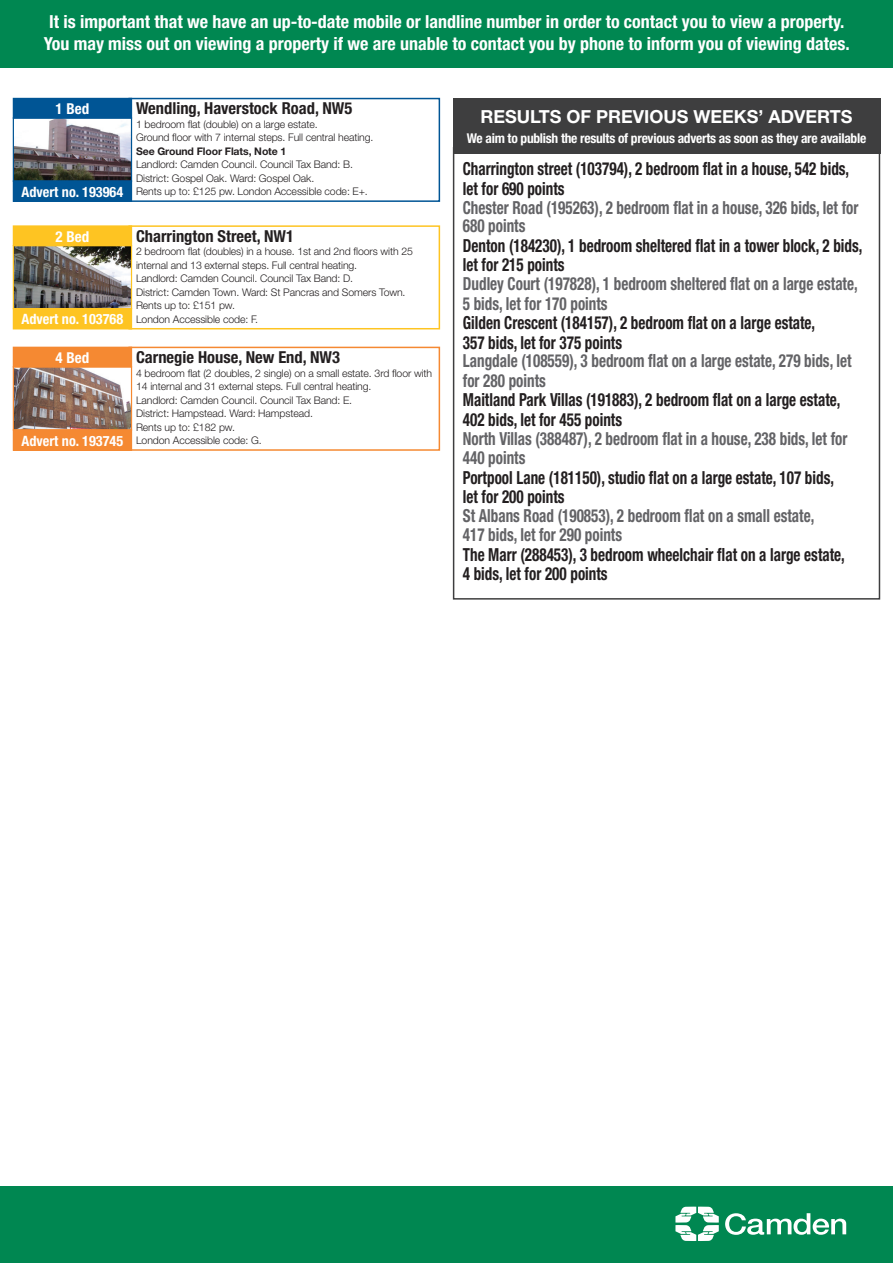
<style>
.page{position:relative;width:893px;height:1263px;background:#fff}
.page>*{position:absolute;margin:0;border:0;box-sizing:border-box;transform-origin:0 0}
.t1{font:700 condensed 18px/19.5px "Helvetica Neue";color:#231f20;scale:.84 1}
.t2{font:700 condensed 18px/19.5px "Helvetica Neue";color:#636366;scale:.84 1}
.t3{font:700 condensed 18px/21.6px "Helvetica Neue";color:#fff;text-align:center}
.t4{font:700 18px "Helvetica Neue";color:#fff}
.t5{font:700 condensed 16.5px "Helvetica Neue";color:#231f20}
.t6{font:700 condensed 15px "Helvetica Neue";color:#fff}
.t7{font:700 condensed 14.25px "Helvetica Neue";color:#fff}
.t8{font:700 condensed 13.5px "Helvetica Neue";letter-spacing:-.02em;color:#fff}
.t9{font:300 10.5px/13.5px "Helvetica Neue";letter-spacing:-.01em;color:#231f20}
.t10{font:700 10.5px "Helvetica Neue";letter-spacing:-.01em;color:#231f20}
</style>
<div class="page">
<div style="left:0;top:0;width:893px;height:68px;background:#008751"></div>
<div style="left:0;top:1186px;width:893px;height:77px;background:#008751"></div>
<svg style="left:725px;top:1213px;width:121px;height:22px"></svg>
<svg style="left:675px;top:1206px;width:44px;height:35px"></svg>
<div style="left:453px;top:147px;width:427px;height:453px;border:2px solid #3e3e3f"></div>
<div style="left:453px;top:98px;width:427px;height:56px;background:#3e3e3f"></div>
<div style="left:128px;top:347px;width:312px;height:104px;border:2px solid #f58932"></div>
<img style="left:15px;top:368px;width:115px;height:61px">
<div style="left:13px;top:366px;width:119px;height:65px;border:1px solid #f58932"></div>
<div style="left:13px;top:430px;width:119px;height:20px;background:#f58932"></div>
<div style="left:13px;top:429px;width:119px;height:22px;border:1px solid #f58932"></div>
<div style="left:13px;top:347px;width:119px;height:20px;background:#f58932"></div>
<div style="left:128px;top:225px;width:312px;height:104px;border:2px solid #fec422"></div>
<img style="left:15px;top:247px;width:115px;height:60px">
<div style="left:13px;top:245px;width:119px;height:64px;border:1px solid #fec422"></div>
<div style="left:13px;top:309px;width:119px;height:20px;background:#fec422"></div>
<div style="left:13px;top:308px;width:119px;height:21px;border:1px solid #fec422"></div>
<div style="left:13px;top:226px;width:119px;height:20px;background:#fec422"></div>
<div style="left:13px;top:225px;width:119px;height:21px;border:1px solid #fec422"></div>
<div style="left:128px;top:98px;width:312px;height:104px;border:2px solid #005595"></div>
<img style="left:15px;top:119px;width:115px;height:61px">
<div style="left:13px;top:117px;width:119px;height:65px;border:1px solid #005595"></div>
<div style="left:13px;top:181px;width:119px;height:20px;background:#005595"></div>
<div style="left:13px;top:180px;width:119px;height:22px;border:1px solid #005595"></div>
<div style="left:13px;top:98px;width:119px;height:20px;background:#005595"></div>
<div style="left:13px;top:98px;width:119px;height:21px;border:1px solid #005595"></div>
<h1 class="t3" style="left:44px;top:11px;width:807px">It is important that we have an up-to-date mobile or landline number in order to contact you to view a property.<br>You may miss out on viewing a property if we are unable to contact you by phone to inform you of viewing dates.</h1>
<h3 class="t6" style="left:56px;top:100px;width:35px">1 Bed</h3>
<h2 class="t5" style="left:136px;top:98px;width:218px">Wendling, Haverstock Road, NW5</h2>
<p class="t9" style="left:136px;top:117px;width:239px">1 bedroom flat (double) on a large estate.<br>Ground floor with 7 internal steps. Full central heating.</p>
<p class="t10" style="left:136px;top:145px;width:152px">See Ground Floor Flats, Note 1</p>
<p class="t9" style="left:136px;top:158px;width:233px">Landlord: Camden Council. Council Tax Band: B.<br>District: Gospel Oak. Ward: Gospel Oak.<br>Rents up to: £125 pw. London Accessible code: E+.</p>
<h3 class="t7" style="left:22px;top:183px;width:103px">Advert no. 193964</h3>
<h3 class="t6" style="left:56px;top:227px;width:35px">2 Bed</h3>
<h2 class="t5" style="left:136px;top:226px;width:159px">Charrington Street, NW1</h2>
<p class="t9" style="left:136px;top:245px;width:278px">2 bedroom flat (doubles) in a house. 1st and 2nd floors with 25 internal and 13 external steps. Full central heating.<br>Landlord: Camden Council. Council Tax Band: D.<br>District: Camden Town. Ward: St Pancras and Somers Town.<br>Rents up to: £151 pw.<br>London Accessible code: F.</p>
<h3 class="t7" style="left:22px;top:311px;width:103px">Advert no. 103768</h3>
<h3 class="t6" style="left:56px;top:348px;width:35px">4 Bed</h3>
<h2 class="t5" style="left:136px;top:347px;width:205px">Carnegie House, New End, NW3</h2>
<p class="t9" style="left:136px;top:366px;width:298px">4 bedroom flat (2 doubles, 2 single) on a small estate. 3rd floor with 14 internal and 31 external steps. Full central heating.<br>Landlord: Camden Council. Council Tax Band: E.<br>District: Hampstead. Ward: Hampstead.<br>Rents up to: £182 pw.<br>London Accessible code: G.</p>
<h3 class="t7" style="left:22px;top:432px;width:103px">Advert no. 193745</h3>
<h1 class="t4" style="left:480px;top:105px;width:374px">RESULTS OF PREVIOUS WEEKS’ ADVERTS</h1>
<p class="t8" style="left:467px;top:130px;width:401px">We aim to publish the results of previous adverts as soon as they are available</p>
<h1 class="t1" style="left:463px;top:159px;width:461px">Charrington street (103794), 2 bedroom flat in a house, 542 bids, let for 690 points</h1>
<h1 class="t2" style="left:463px;top:198px;width:472px;line-height:18.8px">Chester Road (195263), 2 bedroom flat in a house, 326 bids, let for<br>680 points</h1>
<h1 class="t1" style="left:463px;top:235px;width:477px">Denton (184230), 1 bedroom sheltered flat in a tower block, 2 bids, let for 215 points</h1>
<h1 class="t2" style="left:463px;top:274px;width:472px">Dudley Court (197828), 1 bedroom sheltered flat on a large estate,<br>5 bids, let for 170 points</h1>
<h1 class="t1" style="left:463px;top:313px;width:421px">Gilden Crescent (184157), 2 bedroom flat on a large estate,<br>357 bids, let for 375 points</h1>
<h1 class="t2" style="left:463px;top:351px;width:464px">Langdale (108559), 3 bedroom flat on a large estate, 279 bids, let for 280 points</h1>
<h1 class="t1" style="left:463px;top:390px;width:451px">Maitland Park Villas (191883), 2 bedroom flat on a large estate,<br>402 bids, let for 455 points</h1>
<h1 class="t2" style="left:463px;top:428px;width:459px">North Villas (388487), 2 bedroom flat in a house, 238 bids, let for<br>440 points</h1>
<h1 class="t1" style="left:463px;top:467px;width:443px">Portpool Lane (181150), studio flat on a large estate, 107 bids, let for 200 points</h1>
<h1 class="t2" style="left:463px;top:505px;width:420px">St Albans Road (190853), 2 bedroom flat on a small estate,<br>417 bids, let for 290 points</h1>
<h1 class="t1" style="left:463px;top:544px;width:456px">The Marr (288453), 3 bedroom wheelchair flat on a large estate,<br>4 bids, let for 200 points</h1>
</div>
